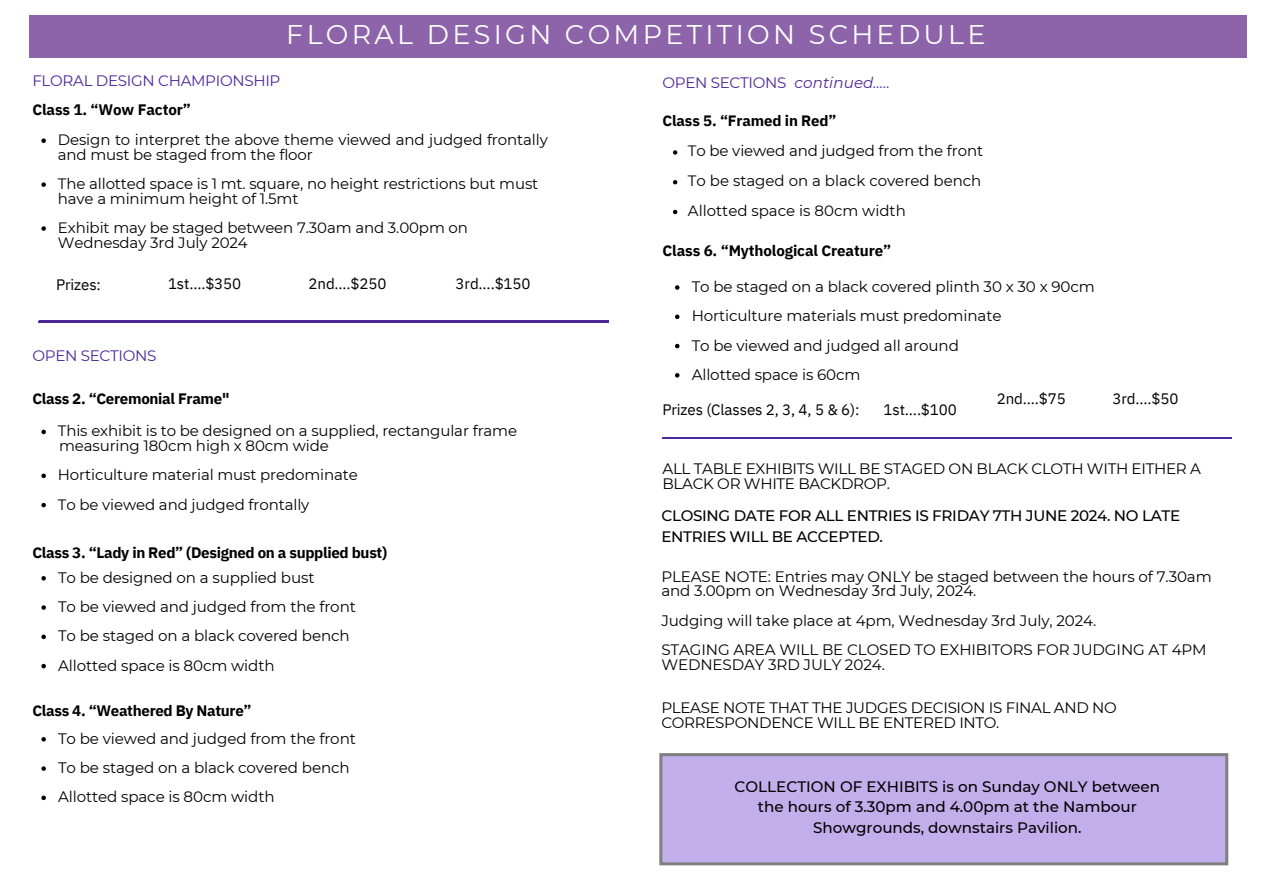
<style>
.page{position:relative;width:1263px;height:894px;background:#fff}
.page>*{position:absolute;margin:0;border:0;box-sizing:border-box;transform-origin:0 0}
.t1{font:27px "Montserrat";letter-spacing:.12em;color:#fff}
.t2{font:15.15px/14.7px "Montserrat";letter-spacing:-.01em;color:#000}
.t3{font:700 15.15px "IBM Plex Sans";letter-spacing:-.02em;color:#000}
.t4{font:500 15.15px/20.2px "Montserrat";color:#000;text-align:center}
.t5{font:15.15px "IBM Plex Sans";letter-spacing:-.01em;color:#000}
.t6{font:500 15.15px/20.2px "Montserrat";letter-spacing:-.02em;color:#000}
.t7{font:15.15px "Montserrat";letter-spacing:-.02em;color:#4d269a}
.t8{font:italic 15.15px "Montserrat";letter-spacing:.005em;color:#4d269a}
.t9{font:15px/14.7px "Montserrat";letter-spacing:-.01em;color:#000}
.t10{font:700 15px "IBM Plex Sans";letter-spacing:-.01em;color:#000}
</style>
<div class="page">
<svg style="left:39px;top:321px;width:569px;height:1px"></svg>
<div style="left:30px;top:15px;width:611px;height:42px;background:#8d64aa"></div>
<div style="left:624px;top:15px;width:623px;height:42px;background:#8d64aa"></div>
<div style="left:661px;top:754px;width:566px;height:109px;background:#c2aeeb"></div>
<div style="left:659px;top:753px;width:569px;height:112px;border:3px solid #7f7f7f"></div>
<svg style="left:41px;top:138px;width:5px;height:5px"></svg>
<svg style="left:41px;top:182px;width:5px;height:5px"></svg>
<svg style="left:41px;top:226px;width:5px;height:5px"></svg>
<svg style="left:41px;top:429px;width:5px;height:5px"></svg>
<svg style="left:41px;top:473px;width:5px;height:5px"></svg>
<svg style="left:41px;top:502px;width:5px;height:5px"></svg>
<svg style="left:41px;top:576px;width:5px;height:4px"></svg>
<svg style="left:41px;top:605px;width:5px;height:4px"></svg>
<svg style="left:41px;top:634px;width:5px;height:5px"></svg>
<svg style="left:41px;top:663px;width:5px;height:5px"></svg>
<svg style="left:41px;top:737px;width:5px;height:4px"></svg>
<svg style="left:41px;top:766px;width:5px;height:4px"></svg>
<svg style="left:41px;top:795px;width:5px;height:4px"></svg>
<svg style="left:675px;top:285px;width:4px;height:5px"></svg>
<svg style="left:675px;top:314px;width:4px;height:5px"></svg>
<svg style="left:675px;top:344px;width:4px;height:4px"></svg>
<svg style="left:675px;top:373px;width:4px;height:4px"></svg>
<svg style="left:673px;top:150px;width:4px;height:5px"></svg>
<svg style="left:673px;top:180px;width:4px;height:4px"></svg>
<svg style="left:673px;top:210px;width:4px;height:4px"></svg>
<svg style="left:662px;top:437px;width:570px;height:2px"></svg>
<p class="t1" style="left:286px;top:18px;width:701px">FLORAL DESIGN COMPETITION SCHEDULE</p>
<p class="t8" style="left:794px;top:74px;width:97px">continued…..</p>
<h3 class="t10" style="left:662px;top:110px;width:176px">Class 5. “Framed in Red”</h3>
<h2 class="t9" style="left:688px;top:144px;width:297px">To be viewed and judged from the front</h2>
<p class="t9" style="left:688px;top:173px;width:295px">To be staged on a black covered bench</p>
<p class="t9" style="left:688px;top:203px;width:219px">Allotted space is 80cm width</p>
<p class="t7" style="left:32px;top:71px;width:250px">FLORAL DESIGN CHAMPIONSHIP</p>
<h1 class="t7" style="left:662px;top:74px;width:125px">OPEN SECTIONS</h1>
<p class="t3" style="left:32px;top:100px;width:160px">Class 1. “Wow Factor”</p>
<h3 class="t9" style="left:58px;top:132px;width:491px">Design to interpret the above theme viewed and judged frontally and must be staged from the floor</h3>
<h4 class="t9" style="left:58px;top:176px;width:482px">The allotted space is 1 mt. square, no height restrictions but must have a minimum height of 1.5mt</h4>
<p class="t9" style="left:58px;top:220px;width:412px">Exhibit may be staged between 7.30am and 3.00pm on<br>Wednesday 3rd July 2024</p>
<p class="t3" style="left:662px;top:241px;width:230px">Class 6. “Mythological Creature”</p>
<p class="t5" style="left:56px;top:274px;width:46px">Prizes:</p>
<p class="t5" style="left:168px;top:273px;width:75px">1st....$350</p>
<p class="t5" style="left:309px;top:273px;width:79px">2nd....$250</p>
<p class="t5" style="left:456px;top:273px;width:76px">3rd….$150</p>
<p class="t7" style="left:32px;top:346px;width:126px">OPEN SECTIONS</p>
<p class="t3" style="left:32px;top:388px;width:199px">Class 2. “Ceremonial Frame"</p>
<p class="t9" style="left:58px;top:423px;width:461px">This exhibit is to be designed on a supplied, rectangular frame</p>
<p class="t9" style="left:59px;top:438px;width:271px">measuring 180cm high x 80cm wide</p>
<p class="t9" style="left:58px;top:467px;width:302px">Horticulture material must predominate</p>
<p class="t9" style="left:58px;top:496px;width:253px">To be viewed and judged frontally</p>
<p class="t3" style="left:32px;top:542px;width:356px">Class 3. “Lady in Red” (Designed on a supplied bust)</p>
<p class="t2" style="left:58px;top:570px;width:258px">To be designed on a supplied bust</p>
<p class="t2" style="left:58px;top:599px;width:299px">To be viewed and judged from the front</p>
<h4 class="t2" style="left:58px;top:628px;width:293px">To be staged on a black covered bench</h4>
<p class="t2" style="left:58px;top:657px;width:218px">Allotted space is 80cm width</p>
<p class="t3" style="left:32px;top:700px;width:221px">Class 4. “Weathered By Nature”</p>
<p class="t2" style="left:58px;top:730px;width:299px">To be viewed and judged from the front</p>
<h3 class="t2" style="left:58px;top:760px;width:293px">To be staged on a black covered bench</h3>
<p class="t2" style="left:58px;top:789px;width:218px">Allotted space is 80cm width</p>
<p class="t2" style="left:692px;top:279px;width:405px">To be staged on a black covered plinth 30 x 30 x 90cm</p>
<p class="t2" style="left:692px;top:308px;width:311px">Horticulture materials must predominate</p>
<p class="t2" style="left:692px;top:338px;width:269px">To be viewed and judged all around</p>
<h4 class="t2" style="left:692px;top:367px;width:170px">Allotted space is 60cm</h4>
<p class="t5" style="left:997px;top:388px;width:71px">2nd….$75</p>
<p class="t5" style="left:1112px;top:388px;width:67px">3rd….$50</p>
<h4 class="t5" style="left:662px;top:399px;width:199px">Prizes (Classes 2, 3, 4, 5 &amp; 6):</h4>
<h4 class="t5" style="left:884px;top:399px;width:75px">1st….$100</h4>
<h4 class="t2" style="left:662px;top:461px;width:540px">ALL TABLE EXHIBITS WILL BE STAGED ON BLACK CLOTH WITH EITHER A<br>BLACK OR WHITE BACKDROP.</h4>
<p class="t6" style="left:661px;top:505px;width:520px">CLOSING DATE FOR ALL ENTRIES IS FRIDAY 7TH JUNE 2024. NO LATE<br>ENTRIES WILL BE ACCEPTED.</p>
<p class="t2" style="left:661px;top:569px;width:552px">PLEASE NOTE: Entries may ONLY be staged between the hours of 7.30am and 3.00pm on Wednesday 3rd July, 2024.</p>
<p class="t2" style="left:661px;top:612px;width:436px">Judging will take place at 4pm, Wednesday 3rd July, 2024.</p>
<p class="t2" style="left:661px;top:642px;width:547px">STAGING AREA WILL BE CLOSED TO EXHIBITORS FOR JUDGING AT 4PM<br>WEDNESDAY 3RD JULY 2024.</p>
<h3 class="t2" style="left:661px;top:699px;width:457px;line-height:15.8px">PLEASE NOTE THAT THE JUDGES DECISION IS FINAL AND NO<br>CORRESPONDENCE WILL BE ENTERED INTO.</h3>
<p class="t4" style="left:735px;top:776px;width:427px">COLLECTION OF EXHIBITS is on Sunday ONLY between the hours of 3.30pm and 4.00pm at the Nambour<br>Showgrounds, downstairs Pavilion.</p>
</div>
